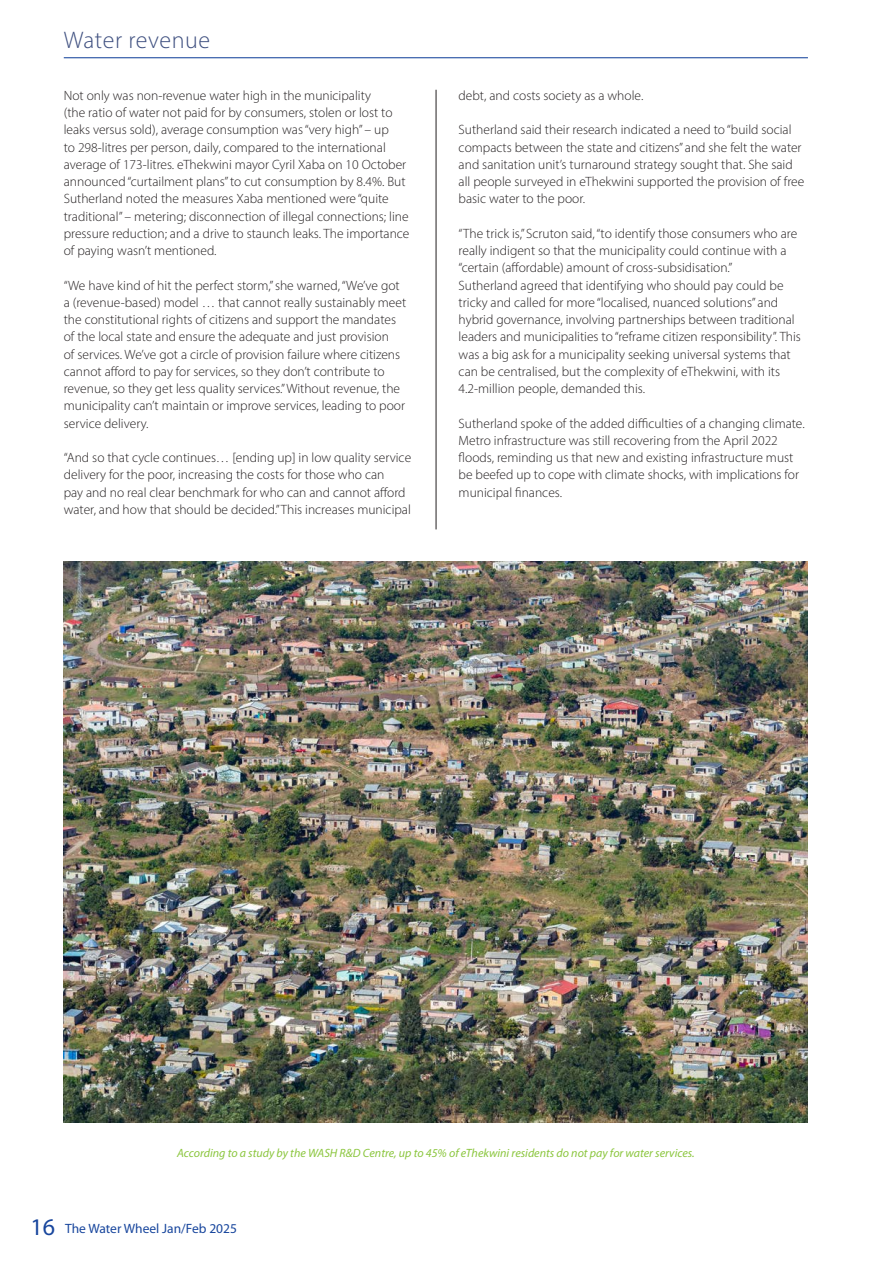
<style>
.page{position:relative;width:893px;height:1263px;background:#fff}
.page>*{position:absolute;margin:0;border:0;box-sizing:border-box;transform-origin:0 0}
.Top_bar_heading{font:300 24px "Myriad Pro";letter-spacing:.025em;color:#3f5080}
.New_body_text{font:300 13.5px/17.2px "Myriad Pro";color:#231f20}
.t1{font:13.5px "Myriad Pro";color:#18469d}
.New_caption{font:italic 12px "Myriad Pro";color:#8bc63e}
.s1{font-size:24px}
</style>
<div class="page">
<hr style="left:64px;top:57px;width:744px;height:1px;background:#18469d">
<hr style="left:436px;top:90px;width:1px;height:439px;background:#231f20">
<img style="left:64px;top:561px;width:744px;height:562px">
<p class="Top_bar_heading" style="left:64px;top:25px;width:148px">Water revenue</p>
<p class="New_body_text" style="left:64px;top:87px;width:347px">Not only was non-revenue water high in the municipality<br>(the ratio of water not paid for by consumers, stolen or lost to leaks versus sold), average consumption was “very high” – up<br>to 298-litres per person, daily, compared to the international average of 173-litres. eThekwini mayor Cyril Xaba on 10 October announced “curtailment plans” to cut consumption by 8.4%. But Sutherland noted the measures Xaba mentioned were “quite traditional” – metering; disconnection of illegal connections; line pressure reduction; and a drive to staunch leaks. The importance of paying wasn’t mentioned.</p>
<p class="New_body_text" style="left:64px;top:276px;width:344px">“We have kind of hit the perfect storm,” she warned, “We’ve got a (revenue-based) model … that cannot really sustainably meet the constitutional rights of citizens and support the mandates of the local state and ensure the adequate and just provision<br>of services. We’ve got a circle of provision failure where citizens cannot afford to pay for services, so they don’t contribute to revenue, so they get less quality services.” Without revenue, the municipality can’t maintain or improve services, leading to poor service delivery.</p>
<p class="New_body_text" style="left:64px;top:449px;width:349px">“And so that cycle continues… [ending up] in low quality service delivery for the poor, increasing the costs for those who can<br>pay and no real clear benchmark for who can and cannot afford water, and how that should be decided.” This increases municipal</p>
<p class="New_body_text" style="left:459px;top:87px;width:186px">debt, and costs society as a whole.</p>
<p class="New_body_text" style="left:459px;top:121px;width:347px">Sutherland said their research indicated a need to “build social compacts between the state and citizens” and she felt the water and sanitation unit’s turnaround strategy sought that. She said all people surveyed in eThekwini supported the provision of free basic water to the poor.</p>
<p class="New_body_text" style="left:459px;top:225px;width:340px">“The trick is,” Scruton said, “to identify those consumers who are really indigent so that the municipality could continue with a “certain (affordable) amount of cross-subsidisation.”</p>
<p class="New_body_text" style="left:459px;top:276px;width:344px">Sutherland agreed that identifying who should pay could be tricky and called for more “localised, nuanced solutions” and hybrid governance, involving partnerships between traditional leaders and municipalities to “reframe citizen responsibility”. This was a big ask for a municipality seeking universal systems that can be centralised, but the complexity of eThekwini, with its 4.2-million people, demanded this.</p>
<p class="New_body_text" style="left:459px;top:414px;width:348px">Sutherland spoke of the added difficulties of a changing climate.<br>Metro infrastructure was still recovering from the April 2022 floods, reminding us that new and existing infrastructure must be beefed up to cope with climate shocks, with implications for municipal finances.</p>
<p class="New_caption" style="left:177px;top:1145px;width:519px">According to a study by the WASH R&amp;D Centre, up to 45% of eThekwini residents do not pay for water services.</p>
<p class="t1" style="left:30px;top:1220px;width:208px"><span class="s1">16</span> The Water Wheel Jan/Feb 2025</p>
</div>
